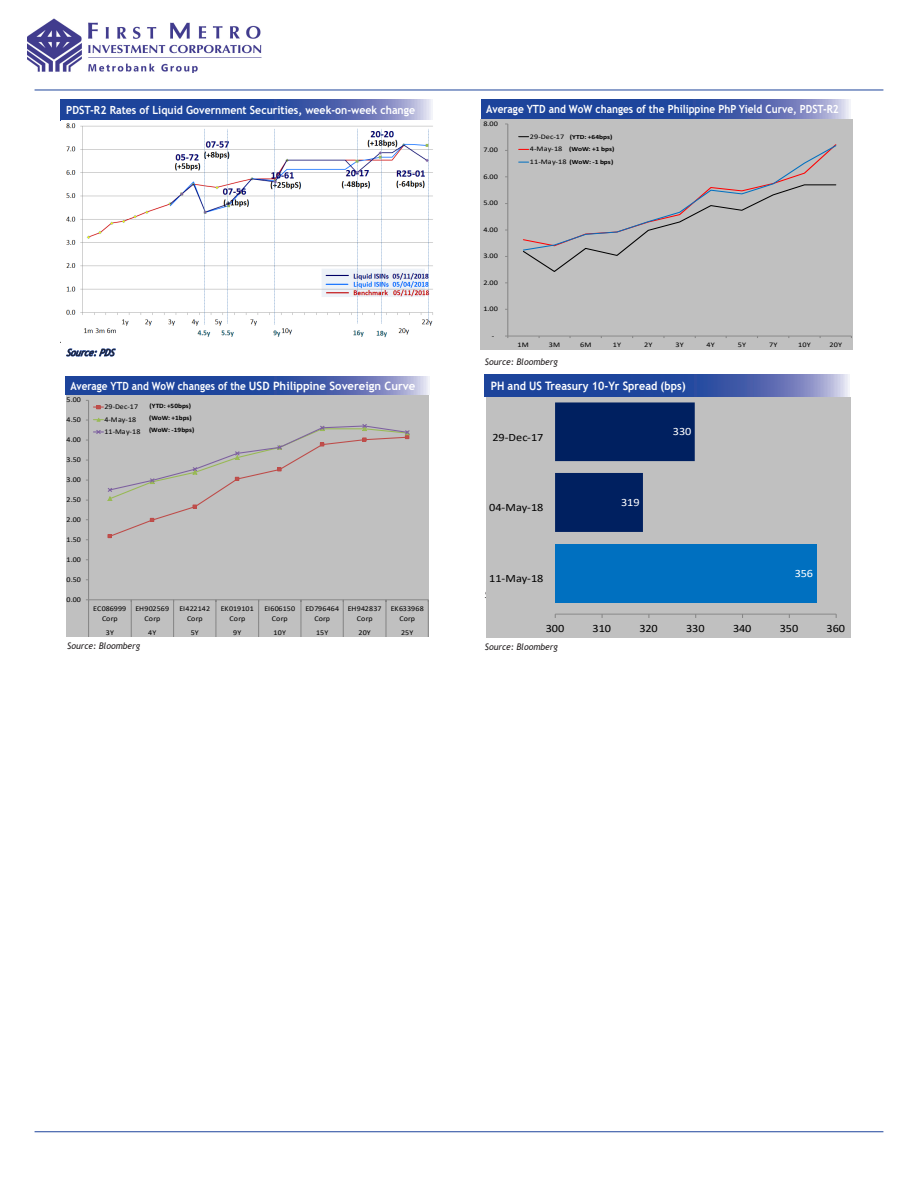
<style>
.page{position:relative;width:918px;height:1188px;background:#fff}
.page>*{position:absolute;margin:0;border:0;box-sizing:border-box;transform-origin:0 0}
.t1{font:700 11.7px "Trebuchet MS";color:#fff;scale:.93 1}
.t2{font:700 11.25px "Trebuchet MS";color:#fff;scale:.93 1}
.t3{font:700 11.25px "Trebuchet MS";color:#fff;scale:.9 1}
.t4{font:700 11.25px "Trebuchet MS";color:#fff;scale:.88 1}
.t5{font:11.1px "Calibri";letter-spacing:-.005em;color:#000;scale:1.1 1}
.t6{font:11.1px "Calibri";letter-spacing:-.005em;color:#fff;scale:1.1 1}
.t7{font:italic 9.75px "Trebuchet MS";color:#231f20;scale:.93 1}
.t8{font:italic 9px "Trebuchet MS";color:#231f20;scale:.96 1}
.t9{font:7.35px/9.1px "Calibri";letter-spacing:.015em;color:#000;text-align:center;scale:1.09 1}
.t10{font:7.05px/12.8px "Calibri";letter-spacing:.015em;color:#000;scale:1.17 1}
.t11{font:700 6.6px "Calibri";letter-spacing:-.01em;color:#000;scale:1.09 1}
.t12{font:700 6.3px "Calibri";letter-spacing:-.01em;color:#000;scale:1.17 1}
.s1{font-size:11.55px}
</style>
<div class="page">
<hr style="left:35px;top:1132px;width:848px;height:1px;background:#1d449b">
<hr style="left:35px;top:90px;width:848px;height:1px;background:#1d449b">
<img style="left:27px;top:18px;width:235px;height:55px">
<svg style="left:66px;top:377px;width:363px;height:18px;background:#3e5ba8"></svg>
<svg style="left:60px;top:99px;width:372px;height:22px;background:#4662ac"></svg>
<hr style="left:60px;top:342px;width:372px;height:1px;background:#231f20">
<svg style="left:66px;top:348px;width:50px;height:9px"></svg>
<svg style="left:485px;top:375px;width:364px;height:21px;background:#3e5ba8"></svg>
<svg style="left:481px;top:99px;width:369px;height:20px;background:#3e5ba8"></svg>
<img style="left:66px;top:123px;width:367px;height:215px">
<div style="left:481px;top:119px;width:372px;height:231px;background:#c0c0c0"></div>
<hr style="left:508px;top:124px;width:1px;height:212px;background:#868686">
<hr style="left:508px;top:336px;width:343px;height:1px;background:#868686">
<svg style="left:519px;top:144px;width:318px;height:128px"></svg>
<div style="left:66px;top:395px;width:362px;height:242px;background:#c0c0c0"></div>
<hr style="left:88px;top:400px;width:1px;height:200px;background:#868686">
<hr style="left:89px;top:600px;width:339px;height:1px;background:#868686">
<svg style="left:86px;top:600px;width:3px;height:37px"></svg>
<svg style="left:131px;top:601px;width:1px;height:36px"></svg>
<svg style="left:173px;top:601px;width:1px;height:36px"></svg>
<svg style="left:216px;top:601px;width:1px;height:36px"></svg>
<svg style="left:258px;top:601px;width:1px;height:36px"></svg>
<svg style="left:301px;top:601px;width:1px;height:36px"></svg>
<svg style="left:343px;top:601px;width:1px;height:36px"></svg>
<svg style="left:386px;top:601px;width:1px;height:36px"></svg>
<svg style="left:428px;top:600px;width:1px;height:37px"></svg>
<svg style="left:86px;top:400px;width:17px;height:9px"></svg>
<svg style="left:86px;top:417px;width:324px;height:124px"></svg>
<div style="left:486px;top:397px;width:365px;height:241px;background:#c0c0c0"></div>
<div style="left:555px;top:544px;width:261px;height:58px;background:#0070c0"></div>
<svg style="left:555px;top:402px;width:140px;height:130px"></svg>
<hr style="left:555px;top:614px;width:281px;height:1px;background:#868686">
<p class="t2" style="left:66px;top:103px;width:377px">PDST-R2 Rates of Liquid Government Securities, week-on-week change</p>
<p class="t7" style="left:66px;top:347px;width:55px">Source:PDS</p>
<p class="t4" style="left:70px;top:379px;width:394px">Average YTD and WoW changes of the <span class="s1">USD Philippine Sovereign Curve</span></p>
<p class="t9" style="left:67px;top:395px;width:15px">5.00</p>
<p class="t9" style="left:67px;top:415px;width:15px">4.50</p>
<p class="t9" style="left:67px;top:435px;width:15px">4.00</p>
<p class="t9" style="left:67px;top:455px;width:15px">3.50</p>
<p class="t9" style="left:67px;top:475px;width:15px">3.00</p>
<p class="t9" style="left:67px;top:495px;width:15px">2.50</p>
<p class="t9" style="left:67px;top:515px;width:15px">2.00</p>
<p class="t9" style="left:67px;top:535px;width:15px">1.50</p>
<p class="t9" style="left:67px;top:555px;width:15px">1.00</p>
<p class="t9" style="left:67px;top:575px;width:15px">0.50</p>
<p class="t9" style="left:67px;top:594px;width:15px">0.00</p>
<p class="t9" style="left:104px;top:400px;width:35px;line-height:12.5px;text-align:left">29-Dec-17<br>4-May-18<br>11-May-18</p>
<p class="t11" style="left:150px;top:401px;width:40px">(YTD: +50bps)</p>
<p class="t11" style="left:149px;top:413px;width:41px">(WoW: +1bps)</p>
<p class="t11" style="left:149px;top:425px;width:43px">(WoW: -19bps)</p>
<p class="t9" style="left:93px;top:604px;width:32px">EC086999<br>Corp</p>
<p class="t9" style="left:135px;top:604px;width:33px">EH902569<br>Corp</p>
<p class="t9" style="left:179px;top:604px;width:30px">EI422142<br>Corp</p>
<p class="t9" style="left:221px;top:604px;width:32px">EK019101<br>Corp</p>
<p class="t9" style="left:264px;top:604px;width:30px">EI606150<br>Corp</p>
<p class="t9" style="left:305px;top:604px;width:33px">ED796464<br>Corp</p>
<p class="t9" style="left:348px;top:604px;width:33px">EH942837<br>Corp</p>
<p class="t9" style="left:391px;top:604px;width:32px">EK633968<br>Corp</p>
<p class="t9" style="left:106px;top:628px;width:9px">3Y</p>
<p class="t9" style="left:148px;top:628px;width:9px">4Y</p>
<p class="t9" style="left:191px;top:628px;width:9px">5Y</p>
<p class="t9" style="left:233px;top:628px;width:9px">9Y</p>
<p class="t9" style="left:274px;top:628px;width:13px">10Y</p>
<p class="t9" style="left:316px;top:628px;width:13px">15Y</p>
<p class="t9" style="left:359px;top:628px;width:13px">20Y</p>
<p class="t9" style="left:401px;top:628px;width:13px">25Y</p>
<p class="t8" style="left:67px;top:640px;width:77px">Source: Bloomberg</p>
<p class="t3" style="left:486px;top:102px;width:393px">Average YTD and WoW changes of the Philippine PhP Yield Curve, PDST-R2</p>
<p class="t10" style="left:483px;top:117px;width:14px">8.00</p>
<p class="t10" style="left:483px;top:144px;width:14px">7.00</p>
<p class="t10" style="left:483px;top:170px;width:14px">6.00</p>
<p class="t10" style="left:483px;top:196px;width:14px">5.00</p>
<p class="t10" style="left:483px;top:223px;width:14px">4.00</p>
<p class="t10" style="left:483px;top:249px;width:14px">3.00</p>
<p class="t10" style="left:483px;top:276px;width:14px">2.00</p>
<p class="t10" style="left:483px;top:302px;width:14px">1.00</p>
<p class="t10" style="left:492px;top:329px;width:4px">-</p>
<p class="t10" style="left:530px;top:130px;width:33px">29-Dec-17<br>4-May-18<br>11-May-18</p>
<p class="t12" style="left:570px;top:132px;width:38px">(YTD: +64bps)</p>
<p class="t12" style="left:569px;top:145px;width:40px">(WoW: +1 bps)</p>
<p class="t12" style="left:570px;top:158px;width:39px">(WoW: -1 bps)</p>
<p class="t10" style="left:518px;top:338px;width:11px">1M</p>
<p class="t10" style="left:549px;top:338px;width:11px">3M</p>
<p class="t10" style="left:580px;top:338px;width:11px">6M</p>
<p class="t10" style="left:613px;top:338px;width:9px">1Y</p>
<p class="t10" style="left:644px;top:338px;width:9px">2Y</p>
<p class="t10" style="left:675px;top:338px;width:9px">3Y</p>
<p class="t10" style="left:707px;top:338px;width:9px">4Y</p>
<p class="t10" style="left:738px;top:338px;width:9px">5Y</p>
<p class="t10" style="left:769px;top:338px;width:9px">7Y</p>
<p class="t10" style="left:798px;top:338px;width:12px">10Y</p>
<p class="t10" style="left:829px;top:338px;width:12px">20Y</p>
<p class="t8" style="left:485px;top:356px;width:77px">Source: Bloomberg</p>
<p class="t1" style="left:491px;top:378px;width:211px">PH and US Treasury 10-Yr Spread (bps)</p>
<p class="t5" style="left:492px;top:429px;width:48px">29-Dec-17</p>
<p class="t6" style="left:673px;top:424px;width:18px">330</p>
<p class="t5" style="left:489px;top:500px;width:51px">04-May-18</p>
<p class="t6" style="left:621px;top:495px;width:18px">319</p>
<p class="t5" style="left:489px;top:571px;width:51px">11-May-18</p>
<p class="t6" style="left:795px;top:565px;width:18px">356</p>
<p class="t5" style="left:546px;top:620px;width:18px">300</p>
<p class="t5" style="left:593px;top:620px;width:18px">310</p>
<p class="t5" style="left:639px;top:620px;width:18px">320</p>
<p class="t5" style="left:686px;top:620px;width:18px">330</p>
<p class="t5" style="left:733px;top:620px;width:18px">340</p>
<p class="t5" style="left:780px;top:620px;width:18px">350</p>
<p class="t5" style="left:827px;top:620px;width:18px">360</p>
<p class="t8" style="left:485px;top:641px;width:77px">Source: Bloomberg</p>
</div>
